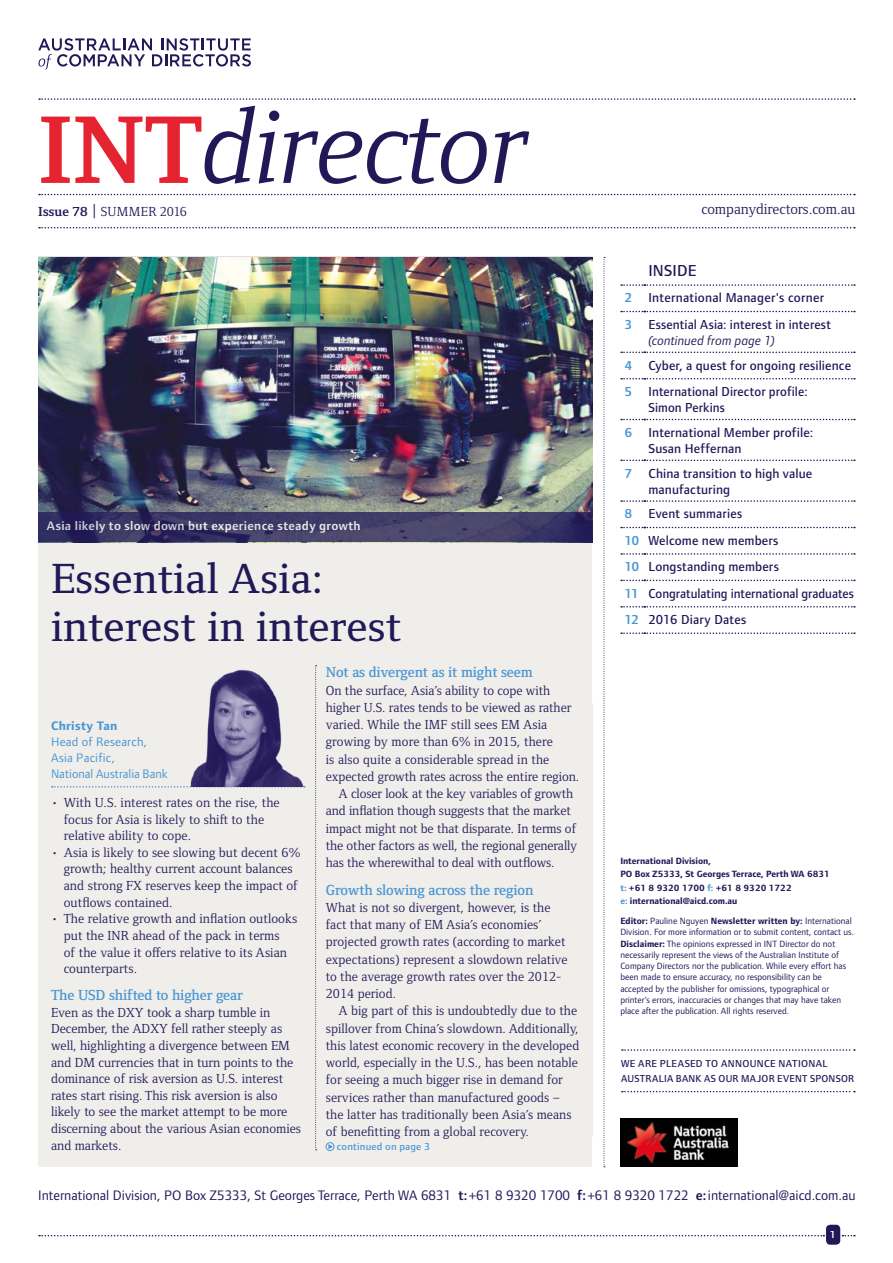
<style>
.page{position:relative;width:893px;height:1263px;background:#fff}
.page>*{position:absolute;margin:0;border:0;box-sizing:border-box;transform-origin:0 0}
.t1{font:italic 108px "Foundry Form Serif";letter-spacing:-.005em;color:#211858}
.t2{font:500 43.5px/48px "Foundry Form Serif";letter-spacing:.005em;color:#211858}
.t3{font:500 16.5px "Foundry Form Sans";letter-spacing:.01em;color:#211858}
.t4{font:600 15px "Foundry Form Serif";letter-spacing:-.01em;color:#4a96d2}
.t5{font:15px "Foundry Form Serif";letter-spacing:-.005em;color:#211858}
.t6{font:14.25px "Foundry Form Sans";color:#211858}
.t7{font:13.5px/16.6px "Foundry Form Serif";letter-spacing:.005em;color:#211858}
.t8{font:500 13.5px/26.4px "Foundry Form Sans";letter-spacing:.01em;color:#211858}
.t9{font:12.75px/15.8px "Foundry Form Sans";letter-spacing:.01em;color:#4a96d2}
.t10{font:600 12.75px "Foundry Form Sans";letter-spacing:.025em;color:#fff}
.t11{font:700 12.75px "Foundry Form Sans";letter-spacing:.02em;color:#4a96d2}
.t12{font:500 10.5px/15px "Foundry Form Sans";letter-spacing:.03em;color:#211858}
.t13{font:500 10.5px "Foundry Form Sans";letter-spacing:.015em;color:#4a96d2}
.t14{font:600 10.5px "Foundry Form Sans";color:#fff}
.t15{font:9.3px/11.2px "Foundry Form Sans";color:#211858}
.t16{font:700 9.3px/13.5px "Foundry Form Sans";letter-spacing:-.005em;color:#211858}
.s1{font-weight:700;font-style:normal;font-size:99px;color:#e62330}
.s2{font-weight:700}
.s3{font-size:18px}
.s4{font-weight:600;color:#4a96d2}
.s5{font-weight:400;font-style:italic}
.s6{color:#4a96d2}
.s7{font-weight:600}
</style>
<div class="page">
<svg style="left:38px;top:38px;width:213px;height:32px"></svg>
<svg style="left:39px;top:98px;width:816px;height:2px"></svg>
<svg style="left:39px;top:227px;width:816px;height:1px"></svg>
<svg style="left:39px;top:194px;width:816px;height:1px"></svg>
<div style="left:38px;top:653px;width:554px;height:514px;background:#efeeea"></div>
<svg style="left:52px;top:786px;width:253px;height:1px"></svg>
<svg style="left:328px;top:1144px;width:4px;height:5px"></svg>
<div style="left:326px;top:1142px;width:8px;height:9px;border:1px solid #4a96d2;border-radius:50%"></div>
<img style="left:190px;top:670px;width:114px;height:116px">
<svg style="left:604px;top:257px;width:1px;height:910px"></svg>
<svg style="left:315px;top:665px;width:2px;height:485px"></svg>
<svg style="left:39px;top:1235px;width:785px;height:1px"></svg>
<div style="left:826px;top:1225px;width:14px;height:20px;background:#211858;border-radius:4px"></div>
<svg style="left:842px;top:1235px;width:13px;height:1px"></svg>
<div style="left:38px;top:542px;width:554px;height:119px;background:#efeeea"></div>
<svg style="left:621px;top:284px;width:234px;height:2px"></svg>
<svg style="left:621px;top:311px;width:234px;height:1px"></svg>
<svg style="left:621px;top:352px;width:234px;height:1px"></svg>
<svg style="left:621px;top:378px;width:234px;height:1px"></svg>
<svg style="left:621px;top:419px;width:234px;height:1px"></svg>
<svg style="left:621px;top:460px;width:234px;height:1px"></svg>
<svg style="left:621px;top:500px;width:234px;height:2px"></svg>
<svg style="left:621px;top:527px;width:234px;height:1px"></svg>
<svg style="left:621px;top:553px;width:234px;height:2px"></svg>
<svg style="left:621px;top:580px;width:234px;height:1px"></svg>
<svg style="left:621px;top:606px;width:234px;height:1px"></svg>
<svg style="left:621px;top:632px;width:234px;height:2px"></svg>
<img style="left:38px;top:257px;width:554px;height:255px">
<svg style="left:38px;top:512px;width:554px;height:30px;background:#3c3764"></svg>
<svg style="left:622px;top:1049px;width:233px;height:2px"></svg>
<svg style="left:622px;top:1091px;width:233px;height:1px"></svg>
<img style="left:620px;top:1118px;width:117px;height:49px">
<h1 class="t1" style="left:38px;top:87px;width:492px"><span class="s1">INT</span>director</h1>
<p class="t7" style="left:38px;top:204px;width:150px"><span class="s2">Issue 78</span> <span class="s3">|</span> SUMMER 2016</p>
<p class="t10" style="left:47px;top:519px;width:315px">Asia likely to slow down but experience steady growth</p>
<h2 class="t2" style="left:51px;top:555px;width:352px">Essential Asia: interest in interest</h2>
<p class="t11" style="left:51px;top:718px;width:68px">Christy Tan</p>
<p class="t9" style="left:51px;top:734px;width:118px">Head of Research,<br>Asia Pacific,<br>National Australia Bank</p>
<p class="t7" style="left:64px;top:794px;width:218px;text-indent:-13px">• With U.S. interest rates on the rise, the focus for Asia is likely to shift to the relative ability to cope.</p>
<p class="t7" style="left:64px;top:844px;width:238px;text-indent:-13px">• Asia is likely to see slowing but decent 6% growth; healthy current account balances and strong FX reserves keep the impact of outflows contained.</p>
<p class="t7" style="left:64px;top:910px;width:235px;text-indent:-13px">• The relative growth and inflation outlooks put the INR ahead of the pack in terms<br>of the value it offers relative to its Asian counterparts.</p>
<p class="t4" style="left:51px;top:987px;width:193px">The USD shifted to higher gear</p>
<p class="t7" style="left:51px;top:1004px;width:252px">Even as the DXY took a sharp tumble in December, the ADXY fell rather steeply as well, highlighting a divergence between EM and DM currencies that in turn points to the dominance of risk aversion as U.S. interest rates start rising. This risk aversion is also likely to see the market attempt to be more discerning about the various Asian economies and markets.</p>
<p class="t4" style="left:326px;top:664px;width:208px">Not as divergent as it might seem</p>
<p class="t7" style="left:326px;top:682px;width:226px">On the surface, Asia’s ability to cope with</p>
<p class="t7" style="left:326px;top:699px;width:247px">higher U.S. rates tends to be viewed as rather</p>
<p class="t7" style="left:326px;top:716px;width:223px">varied. While the IMF still sees EM Asia</p>
<p class="t7" style="left:326px;top:734px;width:229px">growing by more than 6% in 2015, there</p>
<p class="t7" style="left:326px;top:751px;width:225px">is also quite a considerable spread in the</p>
<p class="t7" style="left:326px;top:768px;width:255px">expected growth rates across the entire region.</p>
<p class="t7" style="left:339px;top:785px;width:236px">A closer look at the key variables of growth</p>
<p class="t7" style="left:326px;top:803px;width:247px">and inflation though suggests that the market</p>
<p class="t7" style="left:326px;top:820px;width:252px">impact might not be that disparate. In terms of</p>
<p class="t7" style="left:326px;top:837px;width:253px">the other factors as well, the regional generally</p>
<p class="t7" style="left:326px;top:854px;width:230px">has the wherewithal to deal with outflows.</p>
<p class="t4" style="left:326px;top:881px;width:209px">Growth slowing across the region</p>
<p class="t7" style="left:326px;top:899px;width:243px;line-height:17.2px">What is not so divergent, however, is the fact that many of EM Asia’s economies’ projected growth rates (according to market expectations) represent a slowdown relative to the average growth rates over the 2012- 2014 period.</p>
<p class="t7" style="left:326px;top:1002px;width:255px;line-height:17.2px;text-indent:13px">A big part of this is undoubtedly due to the spillover from China’s slowdown. Additionally, this latest economic recovery in the developed world, especially in the U.S., has been notable for seeing a much bigger rise in demand for services rather than manufactured goods – the latter has traditionally been Asia’s means of benefitting from a global recovery.</p>
<p class="t13" style="left:337px;top:1140px;width:95px">continued on page 3</p>
<p class="t5" style="left:702px;top:201px;width:155px">companydirectors.com.au</p>
<p class="t3" style="left:648px;top:261px;width:49px">INSIDE</p>
<p class="t8" style="left:625px;top:285px;width:208px"><span class="s4">2</span> International Manager's corner<br><span class="s4">3</span> Essential Asia: interest in interest</p>
<p class="t8" style="left:625px;top:328px;width:228px;line-height:24.6px;text-indent:24px"><span class="s5">(continued from page 1)<br></span><span class="s4">4</span> Cyber, a quest for ongoing resilience</p>
<p class="t8" style="left:648px;top:384px;width:161px;line-height:16.2px;text-indent:-24px"><span class="s4">5</span> International Director profile:<br>Simon Perkins</p>
<p class="t8" style="left:648px;top:424px;width:166px;line-height:16.2px;text-indent:-24px"><span class="s4">6</span> International Member profile:<br>Susan Heffernan</p>
<p class="t8" style="left:648px;top:465px;width:165px;line-height:16.2px;text-indent:-24px"><span class="s4">7</span> China transition to high value manufacturing</p>
<p class="t8" style="left:625px;top:501px;width:231px"><span class="s4">8</span> Event summaries<br><span class="s4">10</span> Welcome new members<br><span class="s4">10</span> Longstanding members<br><span class="s4">11</span> Congratulating international graduates<br><span class="s4">12</span> 2016 Diary Dates</p>
<p class="t16" style="left:620px;top:854px;width:211px">International Division,<br>PO Box Z5333, St Georges Terrace, Perth WA 6831 <span class="s6">t:</span> +61 8 9320 1700 <span class="s6">f:</span> +61 8 9320 1722<br><span class="s6">e:</span> international@aicd.com.au</p>
<p class="t15" style="left:620px;top:915px;width:235px"><span class="s2">Editor:</span> Pauline Nguyen <span class="s2">Newsletter written by:</span> International Division. For more information or to submit content, contact us.<br><span class="s2">Disclaimer:</span> The opinions expressed in INT Director do not necessarily represent the views of the Australian Institute of Company Directors nor the publication. While every effort has been made to ensure accuracy, no responsibility can be accepted by the publisher for omissions, typographical or printer’s errors, inaccuracies or changes that may have taken place after the publication. All rights reserved.</p>
<p class="t12" style="left:621px;top:1056px;width:234px">WE ARE PLEASED TO ANNOUNCE NATIONAL<br>AUSTRALIA BANK AS OUR MAJOR EVENT SPONSOR</p>
<p class="t6" style="left:38px;top:1187px;width:819px">International Division, PO Box Z5333, St Georges Terrace, Perth WA 6831 <span class="s7">t:</span>+61 8 9320 1700 <span class="s7">f:</span>+61 8 9320 1722 <span class="s7">e:</span>international@aicd.com.au</p>
<p class="t14" style="left:830px;top:1229px;width:8px">1</p>
</div>
